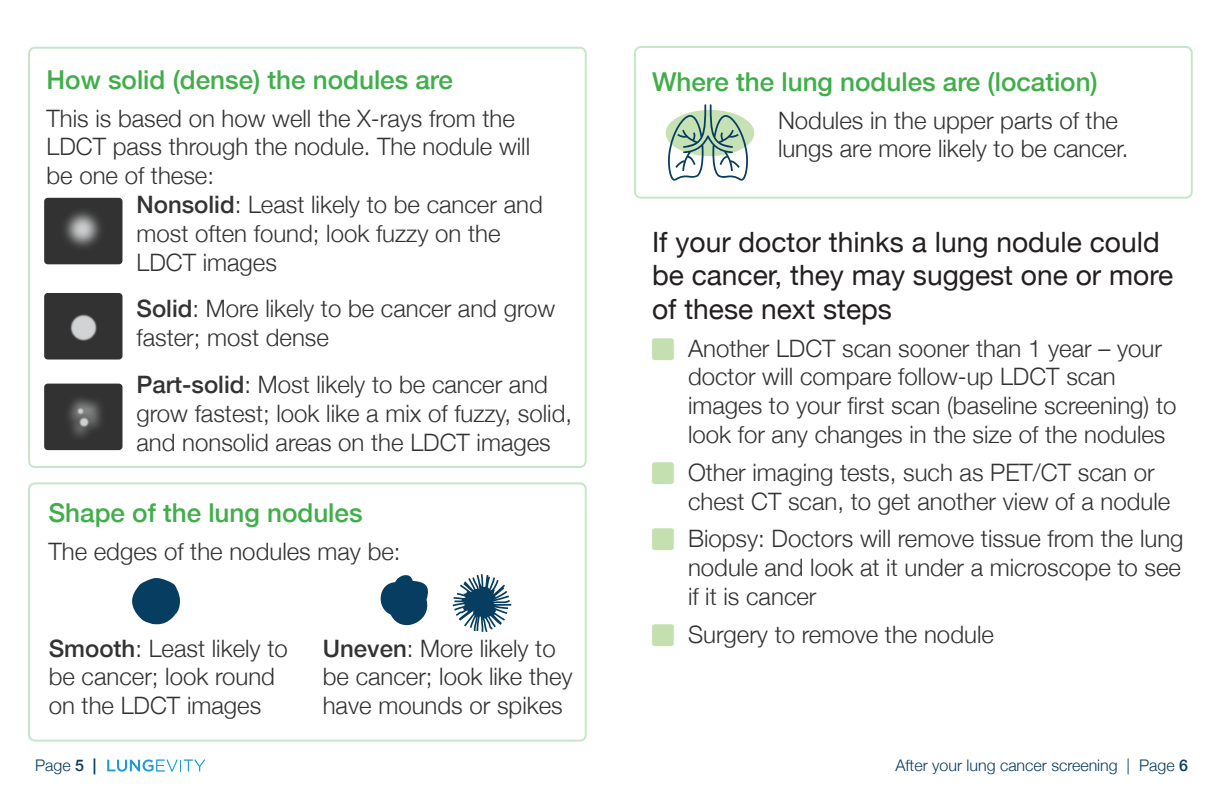
<style>
.page{position:relative;width:1224px;height:792px;background:#fff}
.page>*{position:absolute;margin:0;border:0;box-sizing:border-box;transform-origin:0 0}
.t1{font:28px/33.6px "Helvetica Neue";color:#231f20}
.t2{font:500 26px "Helvetica Neue";color:#40ae49}
.t3{font:300 24px/28.8px "Helvetica Neue";color:#323332}
.t4{font:300 16px "Helvetica Neue";color:#083b60}
.s1{font-weight:500}
</style>
<div class="page">
<svg style="left:107px;top:759px;width:98px;height:13px"></svg>
<div style="left:28px;top:482px;width:559px;height:260px;border:2px solid #40ae49;border-radius:6px"></div>
<div style="left:634px;top:46px;width:559px;height:153px;border:2px solid #40ae49;border-radius:6px"></div>
<svg style="left:452px;top:574px;width:60px;height:58px"></svg>
<svg style="left:380px;top:575px;width:48px;height:51px"></svg>
<svg style="left:132px;top:578px;width:48px;height:46px"></svg>
<img style="left:28px;top:290px;width:95px;height:64px">
<img style="left:28px;top:168px;width:95px;height:122px">
<img style="left:28px;top:354px;width:95px;height:106px">
<div style="left:666px;top:110px;width:88px;height:46px;background:#c6e2b5;border-radius:50%"></div>
<svg style="left:668px;top:104px;width:80px;height:77px"></svg>
<p class="t2" style="left:46px;top:59px;width:408px">How solid (dense) the nodules are</p>
<p class="t3" style="left:46px;top:103px;width:485px">This is based on how well the X-rays from the<br>LDCT pass through the nodule. The nodule will be one of these:</p>
<p class="t3" style="left:136px;top:190px;width:408px"><span class="s1">Nonsolid</span>: Least likely to be cancer and most often found; look fuzzy on the<br>LDCT images</p>
<p class="t3" style="left:136px;top:294px;width:420px"><span class="s1">Solid</span>: More likely to be cancer and grow faster; most dense</p>
<p class="t3" style="left:136px;top:370px;width:437px"><span class="s1">Part-solid</span>: Most likely to be cancer and grow fastest; look like a mix of fuzzy, solid, and nonsolid areas on the LDCT images</p>
<p class="t2" style="left:48px;top:492px;width:316px">Shape of the lung nodules</p>
<p class="t3" style="left:48px;top:536px;width:354px">The edges of the nodules may be:</p>
<p class="t3" style="left:49px;top:633px;width:241px"><span class="s1">Smooth</span>: Least likely to be cancer; look round on the LDCT images</p>
<p class="t3" style="left:323px;top:633px;width:251px"><span class="s1">Uneven</span>: More likely to be cancer; look like they have mounds or spikes</p>
<p class="t2" style="left:652px;top:61px;width:447px">Where the lung nodules are (location)</p>
<p class="t3" style="left:778px;top:105px;width:352px">Nodules in the upper parts of the lungs are more likely to be cancer.</p>
<p class="t1" style="left:652px;top:224px;width:523px">If your doctor thinks a lung nodule could be cancer, they may suggest one or more of these next steps</p>
<p class="t3" style="left:688px;top:333px;width:490px">Another LDCT scan sooner than 1 year – your doctor will compare follow-up LDCT scan images to your first scan (baseline screening) to look for any changes in the size of the nodules</p>
<p class="t3" style="left:688px;top:457px;width:484px">Other imaging tests, such as PET/CT scan or chest CT scan, to get another view of a nodule</p>
<p class="t3" style="left:688px;top:524px;width:497px;text-align:justify">Biopsy: Doctors will remove tissue from the lung nodule and look at it under a microscope to see if it is cancer</p>
<p class="t3" style="left:688px;top:619px;width:307px">Surgery to remove the nodule</p>
<p class="t4" style="left:35px;top:756px;width:63px">Page <span class="s1">5 |</span></p>
<p class="t4" style="left:895px;top:756px;width:294px">After your lung cancer screening | Page <span class="s1">6</span></p>
</div>
